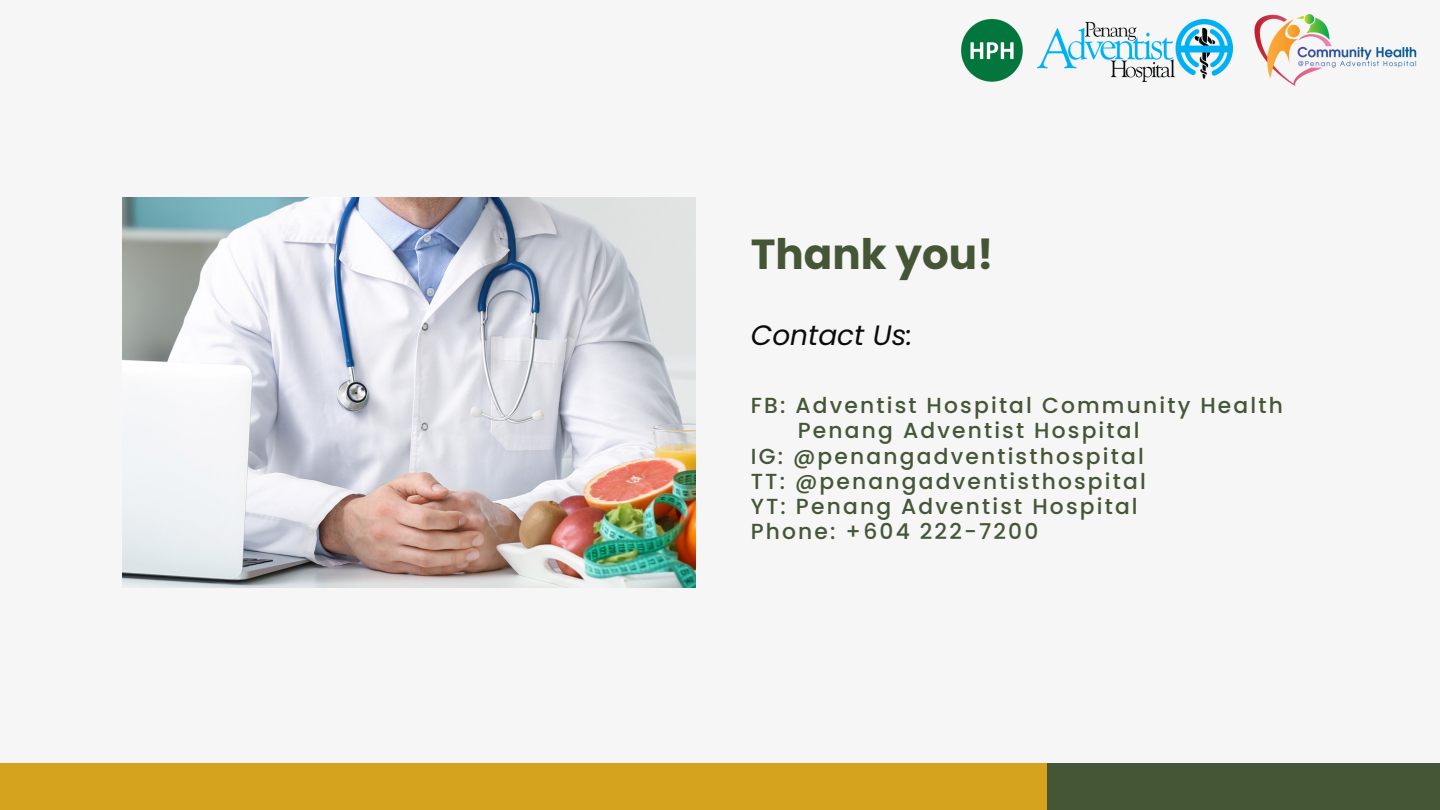
<style>
.page{position:relative;width:1440px;height:810px;background:#f6f6f6}
.page>*{position:absolute;margin:0;border:0;box-sizing:border-box;transform-origin:0 0}
.t1{font:700 42px "Poppins";color:#455636}
.t2{font:italic 28px "Poppins";color:#0b0b0b}
.t3{font:500 21.8px "Poppins";letter-spacing:.1em;color:#455636}
</style>
<div class="page">
<img style="left:1037px;top:20px;width:196px;height:61px">
<img style="left:1254px;top:14px;width:163px;height:72px">
<img style="left:122px;top:197px;width:573px;height:390px">
<div style="left:0;top:763px;width:1047px;height:47px;background:#d6a31e"></div>
<div style="left:1047px;top:763px;width:393px;height:47px;background:#455636"></div>
<img style="left:961px;top:20px;width:62px;height:61px">
<p class="t1" style="left:751px;top:225px;width:244px">Thank you!</p>
<p class="t2" style="left:751px;top:316px;width:163px">Contact Us:</p>
<p class="t3" style="left:751px;top:390px;width:534px">FB: Adventist Hospital Community Health</p>
<p class="t3" style="left:798px;top:416px;width:343px">Penang Adventist Hospital</p>
<p class="t3" style="left:751px;top:441px;width:395px">IG: @penangadventisthospital</p>
<p class="t3" style="left:751px;top:466px;width:397px">TT: @penangadventisthospital</p>
<p class="t3" style="left:751px;top:491px;width:388px">YT: Penang Adventist Hospital</p>
<p class="t3" style="left:751px;top:516px;width:289px">Phone: +604 222-7200</p>
</div>
